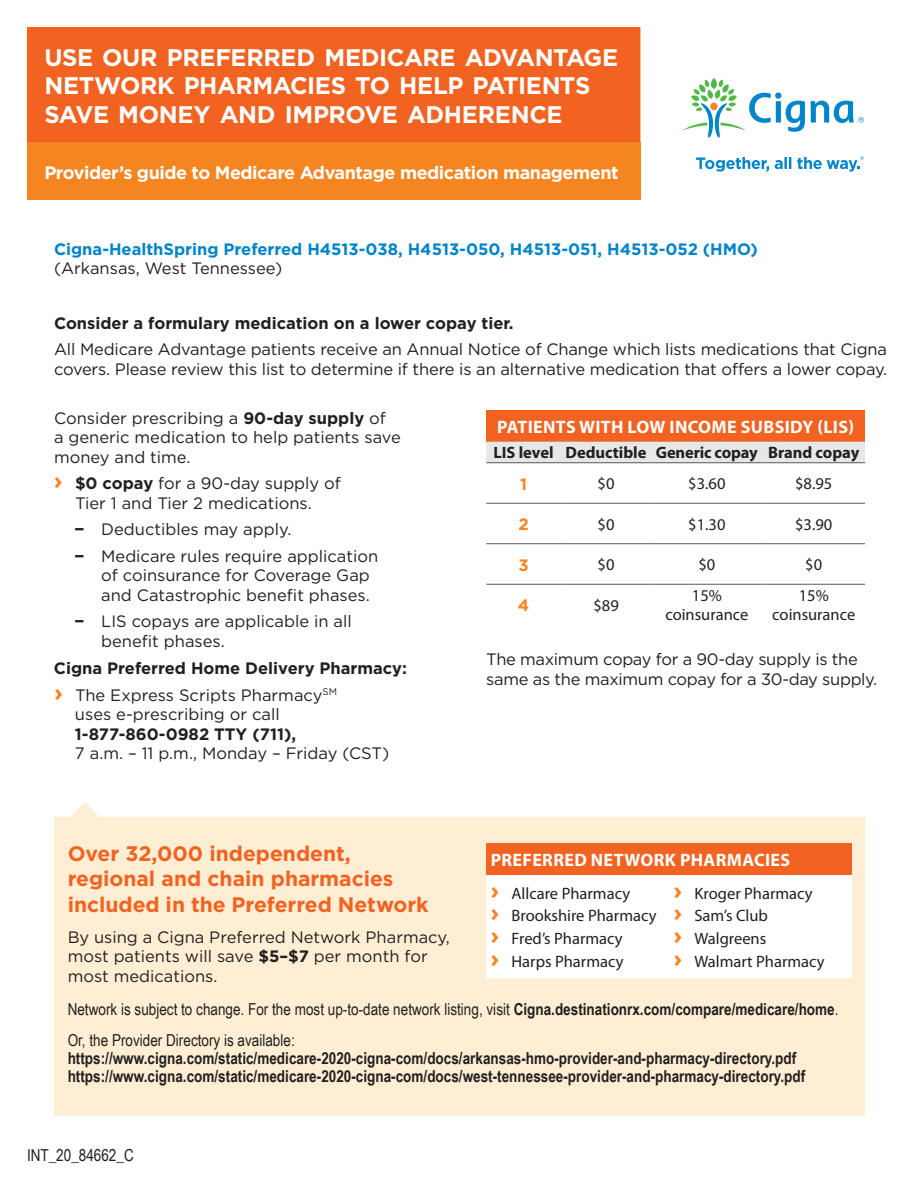
<style>
.page{position:relative;width:918px;height:1188px;background:#fff}
.page>*{position:absolute;margin:0;border:0;box-sizing:border-box;transform-origin:0 0}
.t1{font:700 24px/28.5px "Gotham";letter-spacing:-.015em;color:#fff}
.t2{font:700 21px/25.5px "Gotham";color:#f26221}
.t3{font:700 18px "Myriad Pro";letter-spacing:.02em;color:#fff}
.t4{font:700 18px "Gotham";letter-spacing:-.025em;color:#fff}
.t5{font:16.5px/19.5px "Gotham";color:#231f20}
.t6{font:700 16.5px/18px "Arial Narrow";color:#231f20}
.t7{font:16.5px/22.8px "Myriad Pro";color:#231f20;text-align:center}
.t8{font:16.5px/31.5px "Arial Narrow";color:#231f20}
.t9{font:700 16.5px/26.5px "Gotham";color:#231f20}
.t10{font:16.5px/19.5px "Gotham";letter-spacing:-.02em;color:#231f20}
.t11{font:700 16.5px "Gotham";color:#0084ca}
.t12{font:700 16.5px "Myriad Pro";color:#231f20}
.t13{font:700 16.5px "Gotham";color:#f58520}
.s1{font-weight:700}
.s2{font-weight:700;font-size:24px;color:#f58520}
.s3{font-size:24px;color:#f58520}
.s4{font-weight:400}
.s5{font-family:"Gotham";font-weight:700;font-size:24px;color:#f58520}
</style>
<div class="page">
<div style="left:486px;top:410px;width:379px;height:32px;background:#f26221"></div>
<div style="left:486px;top:442px;width:379px;height:20px;background:#e6e7e9"></div>
<hr style="left:486px;top:462px;width:75px;height:1px;background:#57585a">
<hr style="left:561px;top:462px;width:90px;height:1px;background:#57585a">
<hr style="left:651px;top:462px;width:111px;height:1px;background:#57585a">
<hr style="left:762px;top:462px;width:103px;height:1px;background:#57585a">
<hr style="left:486px;top:503px;width:75px;height:1px;background:#57585a">
<hr style="left:561px;top:503px;width:90px;height:1px;background:#57585a">
<hr style="left:651px;top:503px;width:111px;height:1px;background:#57585a">
<hr style="left:762px;top:503px;width:103px;height:1px;background:#57585a">
<hr style="left:486px;top:543px;width:75px;height:1px;background:#57585a">
<hr style="left:561px;top:543px;width:90px;height:1px;background:#57585a">
<hr style="left:651px;top:543px;width:111px;height:1px;background:#57585a">
<hr style="left:762px;top:543px;width:103px;height:1px;background:#57585a">
<hr style="left:486px;top:584px;width:75px;height:1px;background:#57585a">
<hr style="left:561px;top:584px;width:90px;height:1px;background:#57585a">
<hr style="left:651px;top:584px;width:111px;height:1px;background:#57585a">
<hr style="left:762px;top:584px;width:103px;height:1px;background:#57585a">
<div style="left:54px;top:817px;width:811px;height:299px;background:#feeed4"></div>
<svg style="left:71px;top:803px;width:28px;height:14px"></svg>
<div style="left:486px;top:844px;width:366px;height:31px;background:#f26221"></div>
<div style="left:486px;top:875px;width:366px;height:103px;background:#fff"></div>
<div style="left:27px;top:27px;width:613px;height:115px;background:#f26221"></div>
<div style="left:27px;top:142px;width:613px;height:58px;background:#f58520"></div>
<svg style="left:696px;top:157px;width:73px;height:15px"></svg>
<svg style="left:775px;top:157px;width:16px;height:12px"></svg>
<svg style="left:797px;top:156px;width:67px;height:16px"></svg>
<svg style="left:682px;top:78px;width:182px;height:60px"></svg>
<h1 class="t1" style="left:44px;top:43px;width:575px">USE OUR PREFERRED MEDICARE ADVANTAGE<br>NETWORK PHARMACIES TO HELP PATIENTS<br>SAVE MONEY AND IMPROVE ADHERENCE</h1>
<p class="t4" style="left:44px;top:160px;width:576px">Provider’s guide to Medicare Advantage medication management</p>
<p class="t11" style="left:54px;top:238px;width:705px">Cigna-HealthSpring Preferred H4513-038, H4513-050, H4513-051, H4513-052 (HMO)</p>
<p class="t5" style="left:54px;top:258px;width:230px">(Arkansas, West Tennessee)</p>
<p class="t9" style="left:54px;top:310px;width:461px">Consider a formulary medication on a lower copay tier.</p>
<p class="t5" style="left:54px;top:339px;width:835px">All Medicare Advantage patients receive an Annual Notice of Change which lists medications that Cigna covers. Please review this list to determine if there is an alternative medication that offers a lower copay.</p>
<p class="t5" style="left:54px;top:408px;width:348px">Consider prescribing a <span class="s1">90-day supply</span> of<br>a generic medication to help patients save money and time.</p>
<p class="t5" style="left:54px;top:473px;width:289px;text-align:center"><span class="s2">›</span> <span class="s1">$0 copay</span> for a 90-day supply of<br>Tier 1 and Tier 2 medications.</p>
<p class="t5" style="left:74px;top:516px;width:305px;line-height:26.5px"><span class="s1">−</span> Deductibles may apply.<br><span class="s1">−</span> Medicare rules require application</p>
<p class="t5" style="left:101px;top:565px;width:270px">of coinsurance for Coverage Gap and Catastrophic benefit phases.</p>
<p class="t5" style="left:101px;top:611px;width:252px;text-indent:-27px"><span class="s1">−</span> LIS copays are applicable in all benefit phases.</p>
<p class="t9" style="left:54px;top:655px;width:355px">Cigna Preferred Home Delivery Pharmacy: <span class="s3">›</span> <span class="s4">The Express Scripts Pharmacy</span><sup>SM</sup></p>
<p class="t5" style="left:75px;top:705px;width:206px">uses e-prescribing or call</p>
<p class="t9" style="left:75px;top:721px;width:223px">1-877-860-0982 TTY (711),</p>
<p class="t5" style="left:75px;top:744px;width:316px">7 a.m. – 11 p.m., Monday – Friday (CST)</p>
<p class="t3" style="left:497px;top:417px;width:359px">PATIENTS WITH LOW INCOME SUBSIDY (LIS)</p>
<p class="t12" style="left:493px;top:444px;width:368px">LIS level Deductible Generic copay Brand copay</p>
<p class="t13" style="left:520px;top:473px;width:8px">1</p>
<p class="t7" style="left:598px;top:473px;width:18px">$0</p>
<p class="t7" style="left:688px;top:473px;width:39px">$3.60</p>
<p class="t7" style="left:795px;top:473px;width:39px">$8.95</p>
<p class="t13" style="left:518px;top:513px;width:12px">2</p>
<p class="t7" style="left:598px;top:513px;width:18px">$0</p>
<p class="t7" style="left:688px;top:513px;width:39px">$1.30</p>
<p class="t7" style="left:795px;top:513px;width:39px">$3.90</p>
<p class="t13" style="left:518px;top:554px;width:12px">3</p>
<p class="t7" style="left:598px;top:554px;width:18px">$0</p>
<p class="t7" style="left:698px;top:554px;width:18px">$0</p>
<p class="t7" style="left:805px;top:554px;width:18px">$0</p>
<p class="t13" style="left:518px;top:594px;width:13px">4</p>
<p class="t7" style="left:593px;top:594px;width:27px">$89</p>
<p class="t7" style="left:665px;top:586px;width:84px;line-height:19.5px">15% coinsurance</p>
<p class="t7" style="left:772px;top:586px;width:84px;line-height:19.5px">15% coinsurance</p>
<p class="t10" style="left:486px;top:649px;width:393px">The maximum copay for a 90-day supply is the same as the maximum copay for a 30-day supply.</p>
<p class="t2" style="left:68px;top:840px;width:363px">Over 32,000 independent, regional and chain pharmacies included in the Preferred Network</p>
<p class="t5" style="left:68px;top:927px;width:384px">By using a Cigna Preferred Network Pharmacy, most patients will save <span class="s1">$5–$7</span> per month for most medications.</p>
<p class="t8" style="left:68px;top:992px;width:772px">Network is subject to change. For the most up-to-date network listing, visit <span class="s1">Cigna.destinationrx.com/compare/medicare/home</span>.<br>Or, the Provider Directory is available:</p>
<p class="t6" style="left:68px;top:1048px;width:739px">https://www.cigna.com/static/medicare-2020-cigna-com/docs/arkansas-hmo-provider-and-pharmacy-directory.pdf https://www.cigna.com/static/medicare-2020-cigna-com/docs/west-tennessee-provider-and-pharmacy-directory.pdf</p>
<p class="t3" style="left:491px;top:850px;width:301px">PREFERRED NETWORK PHARMACIES</p>
<p class="t7" style="left:490px;top:882px;width:168px;text-align:left"><span class="s5">›</span> Allcare Pharmacy<br><span class="s5">›</span> Brookshire Pharmacy <span class="s5">›</span> Fred’s Pharmacy<br><span class="s5">›</span> Harps Pharmacy</p>
<p class="t7" style="left:673px;top:882px;width:153px;text-align:left"><span class="s5">›</span> Kroger Pharmacy <span class="s5">›</span> Sam’s Club<br><span class="s5">›</span> Walgreens<br><span class="s5">›</span> Walmart Pharmacy</p>
<p class="t8" style="left:27px;top:1139px;width:108px">INT_20_84662_C</p>
</div>
